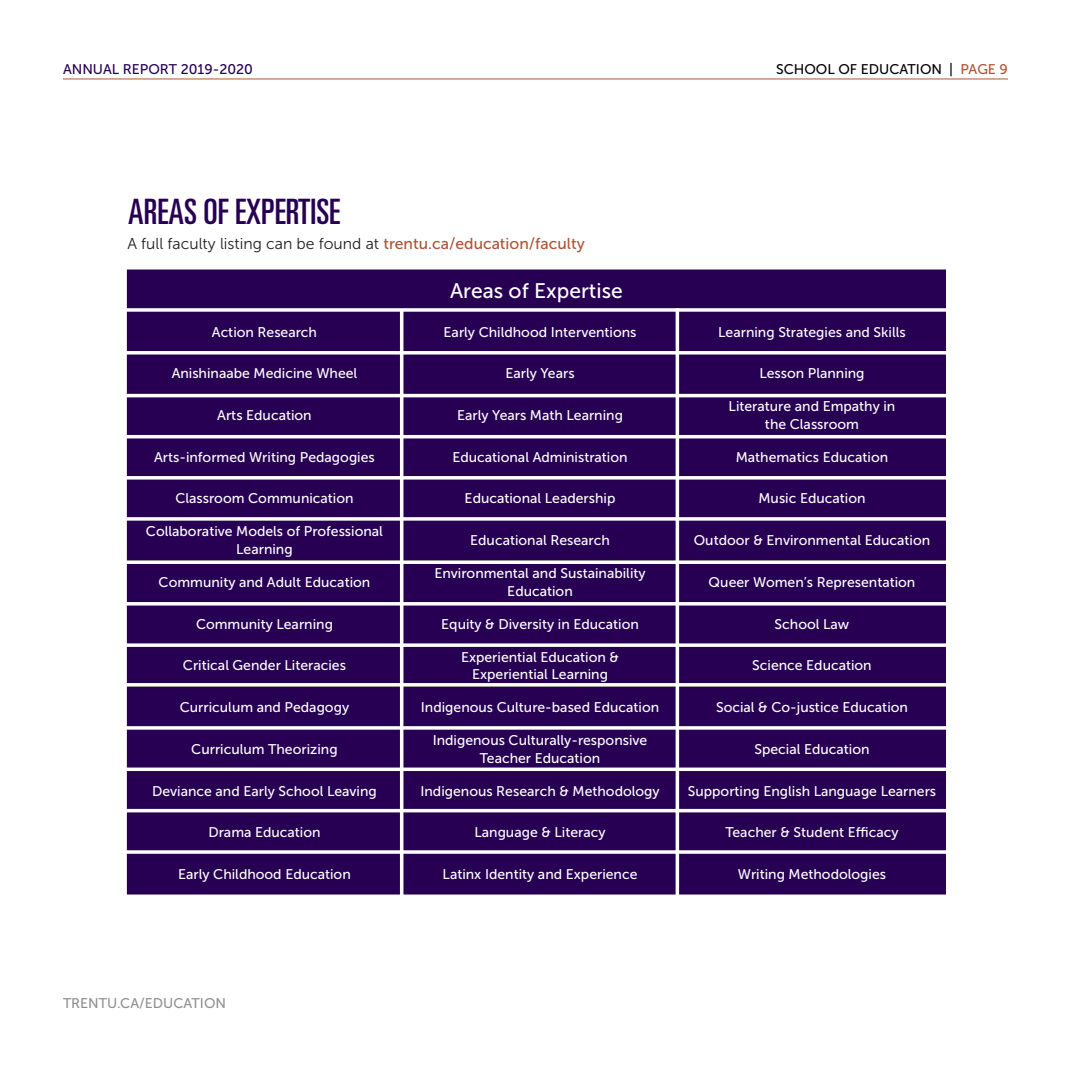
<style>
.page{position:relative;width:1071px;height:1071px;background:#fff}
.page>*{position:absolute;margin:0;border:0;box-sizing:border-box;transform-origin:0 0}
.t1{font:ultra-condensed 35px "Univers LT Std";color:#270053}
.t2{font:21px "Museo Sans 500";color:#fff}
.t3{font:15.75px "Museo Sans 300";color:#231f20}
.t4{font:14px/17.5px "Museo Sans 500";color:#fff;text-align:center}
.t5{font:14px "Museo Sans 500";color:#000}
.t6{font:14px "Museo Sans 500";color:#270053}
.t7{font:14px "Museo Sans 500";color:#231f20}
.s1{color:#ae5432}
.s2{font-family:"Museo Sans 500";color:#ae5432}
</style>
<div class="page">
<hr style="left:63px;top:79px;width:945px;height:1px;background:#ae5432">
<div style="left:127px;top:270px;width:819px;height:625px;background:#270053"></div>
<hr style="left:127px;top:393px;width:275px;height:2px;background:#231f20">
<hr style="left:402px;top:393px;width:276px;height:2px;background:#231f20">
<hr style="left:678px;top:393px;width:268px;height:2px;background:#231f20">
<hr style="left:400px;top:310px;width:3px;height:602px;background:#fff">
<hr style="left:676px;top:308px;width:3px;height:603px;background:#fff">
<svg style="left:127px;top:308px;width:819px;height:4px"></svg>
<svg style="left:126px;top:351px;width:820px;height:4px"></svg>
<hr style="left:114px;top:394px;width:835px;height:3px;background:#fff">
<hr style="left:122px;top:435px;width:835px;height:3px;background:#fff">
<svg style="left:126px;top:476px;width:820px;height:4px"></svg>
<svg style="left:126px;top:517px;width:820px;height:4px"></svg>
<svg style="left:126px;top:560px;width:820px;height:4px"></svg>
<svg style="left:126px;top:602px;width:820px;height:4px"></svg>
<svg style="left:126px;top:643px;width:820px;height:4px"></svg>
<svg style="left:126px;top:683px;width:820px;height:4px"></svg>
<svg style="left:126px;top:726px;width:820px;height:4px"></svg>
<hr style="left:120px;top:768px;width:835px;height:3px;background:#fff">
<hr style="left:120px;top:809px;width:835px;height:3px;background:#fff">
<svg style="left:127px;top:850px;width:819px;height:4px"></svg>
<p class="t6" style="left:63px;top:61px;width:191px">ANNUAL REPORT 2019-2020</p>
<p class="t5" style="left:776px;top:61px;width:233px">SCHOOL OF EDUCATION | <span class="s1">PAGE 9</span></p>
<h1 class="t1" style="left:128px;top:191px;width:214px">AREAS OF EXPERTISE</h1>
<p class="t3" style="left:127px;top:235px;width:459px">A full faculty listing can be found at <span class="s2">trentu.ca/education/faculty</span></p>
<h2 class="t2" style="left:450px;top:279px;width:174px">Areas of Expertise</h2>
<p class="t4" style="left:212px;top:323px;width:107px">Action Research</p>
<p class="t4" style="left:444px;top:323px;width:194px">Early Childhood Interventions</p>
<p class="t4" style="left:718px;top:323px;width:189px">Learning Strategies and Skills</p>
<p class="t4" style="left:172px;top:365px;width:187px">Anishinaabe Medicine Wheel</p>
<p class="t4" style="left:505px;top:365px;width:71px">Early Years</p>
<p class="t4" style="left:759px;top:365px;width:107px">Lesson Planning</p>
<p class="t4" style="left:217px;top:407px;width:96px">Arts Education</p>
<p class="t4" style="left:457px;top:407px;width:167px">Early Years Math Learning</p>
<p class="t4" style="left:729px;top:398px;width:168px">Literature and Empathy in the Classroom</p>
<p class="t4" style="left:154px;top:448px;width:222px">Arts-informed Writing Pedagogies</p>
<p class="t4" style="left:452px;top:448px;width:177px">Educational Administration</p>
<p class="t4" style="left:736px;top:448px;width:154px">Mathematics Education</p>
<p class="t4" style="left:175px;top:490px;width:180px">Classroom Communication</p>
<p class="t4" style="left:465px;top:490px;width:152px">Educational Leadership</p>
<p class="t4" style="left:759px;top:490px;width:109px">Music Education</p>
<p class="t4" style="left:146px;top:523px;width:239px">Collaborative Models of Professional<br>Learning</p>
<p class="t4" style="left:470px;top:531px;width:141px">Educational Research</p>
<p class="t4" style="left:694px;top:531px;width:238px">Outdoor &amp; Environmental Education</p>
<p class="t4" style="left:159px;top:573px;width:213px">Community and Adult Education</p>
<p class="t4" style="left:434px;top:565px;width:213px">Environmental and Sustainability<br>Education</p>
<p class="t4" style="left:709px;top:573px;width:208px">Queer Women’s Representation</p>
<p class="t4" style="left:196px;top:615px;width:138px">Community Learning</p>
<p class="t4" style="left:441px;top:615px;width:199px">Equity &amp; Diversity in Education</p>
<p class="t4" style="left:775px;top:615px;width:76px">School Law</p>
<p class="t4" style="left:183px;top:657px;width:165px">Critical Gender Literacies</p>
<p class="t4" style="left:461px;top:648px;width:160px">Experiential Education &amp;<br>Experiential Learning</p>
<p class="t4" style="left:752px;top:657px;width:121px">Science Education</p>
<p class="t4" style="left:180px;top:699px;width:171px">Curriculum and Pedagogy</p>
<p class="t4" style="left:421px;top:699px;width:240px">Indigenous Culture-based Education</p>
<p class="t4" style="left:716px;top:699px;width:193px">Social &amp; Co-justice Education</p>
<p class="t4" style="left:191px;top:740px;width:148px">Curriculum Theorizing</p>
<p class="t4" style="left:433px;top:732px;width:216px">Indigenous Culturally-responsive<br>Teacher Education</p>
<p class="t4" style="left:754px;top:740px;width:117px">Special Education</p>
<p class="t4" style="left:152px;top:782px;width:226px">Deviance and Early School Leaving</p>
<p class="t4" style="left:420px;top:782px;width:241px">Indigenous Research &amp; Methodology</p>
<p class="t4" style="left:688px;top:782px;width:250px">Supporting English Language Learners</p>
<p class="t4" style="left:208px;top:824px;width:114px">Drama Education</p>
<p class="t4" style="left:474px;top:824px;width:133px">Language &amp; Literacy</p>
<p class="t4" style="left:725px;top:824px;width:175px">Teacher &amp; Student Efficacy</p>
<p class="t4" style="left:178px;top:865px;width:174px">Early Childhood Education</p>
<p class="t4" style="left:443px;top:865px;width:196px">Latinx Identity and Experience</p>
<p class="t4" style="left:738px;top:865px;width:150px">Writing Methodologies</p>
<p class="t7" style="left:63px;top:995px;width:165px">TRENTU.CA/EDUCATION</p>
</div>
